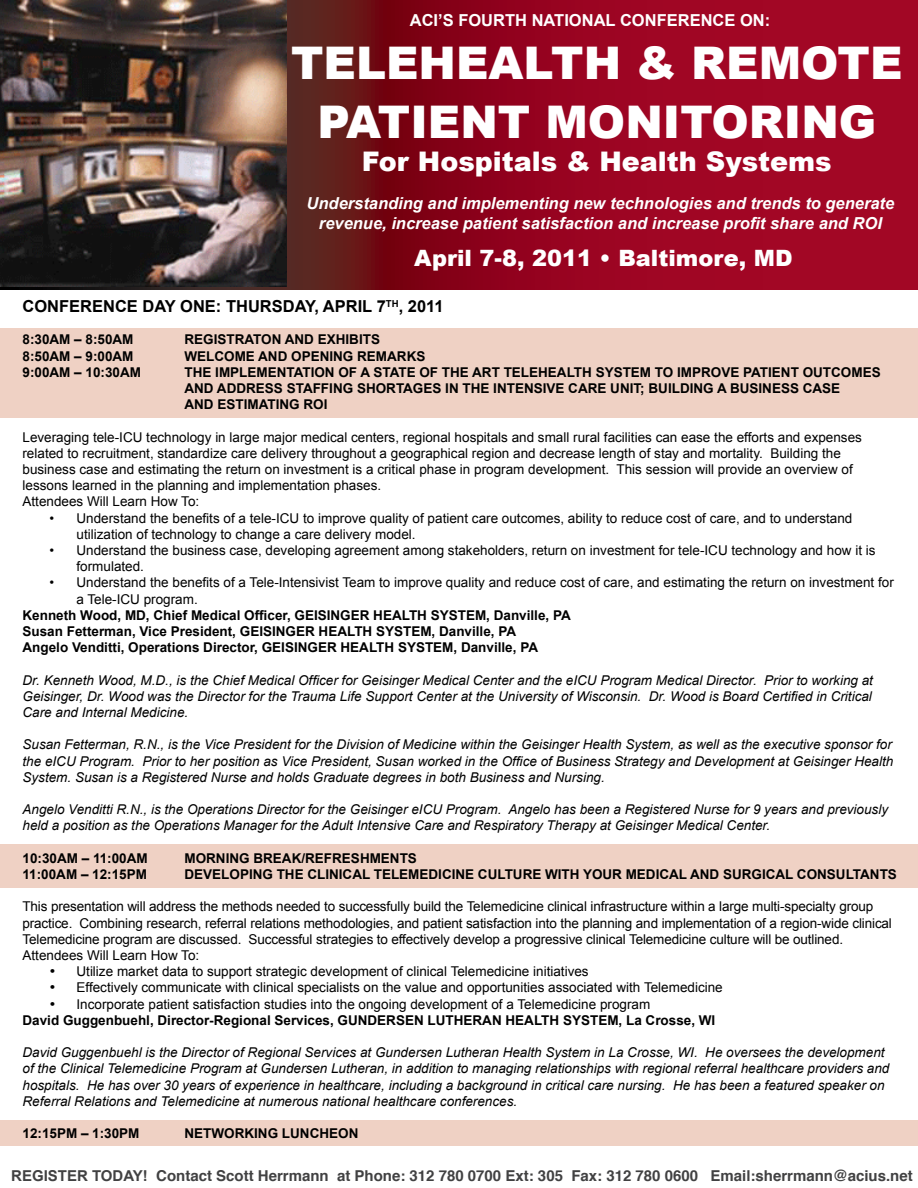
<style>
.page{position:relative;width:918px;height:1188px;background:#fff}
.page>*{position:absolute;margin:0;border:0;box-sizing:border-box;transform-origin:0 0}
.t1{font:900 45px/58.5px "Arial";color:#fff;text-align:center}
.t2{font:900 27px "Arial";color:#fff}
.t3{font:900 22.5px "Arial";color:#fff}
.t4{font:italic 700 16.5px/19.8px "Arial";color:#fff;text-align:center}
.t5{font:700 16.5px "Arial";color:#000}
.t6{font:700 16.5px "Arial";color:#fff}
.t7{font:700 15px "Helvetica";color:#414142}
.t8{font:13.5px/16.2px "Arial";color:#000}
.t9{font:italic 13.5px/16.2px "Arial";color:#000;text-align:justify}
.t10{font:700 13.5px "Arial";color:#000}
.s1{font-weight:700}
.s2{font-family:"Arial"}
</style>
<div class="page">
<svg style="left:0;top:0;width:918px;height:289px;background:#8f081f"></svg>
<img style="left:0;top:1px;width:286px;height:286px">
<div style="left:0;top:1120px;width:918px;height:26px;background:#efd1c4"></div>
<div style="left:0;top:844px;width:918px;height:44px;background:#efd1c4"></div>
<div style="left:0;top:328px;width:918px;height:90px;background:#efd1c4"></div>
<p class="t6" style="left:410px;top:11px;width:362px">ACI’S FOU RTH NATIONAL CONFERENCE ON:</p>
<h1 class="t1" style="left:291px;top:34px;width:587px">TELEHEALTH &amp; Remote<br>Patient Monitoring</h1>
<h2 class="t2" style="left:362px;top:146px;width:472px">For Hospitals &amp; Health Systems</h2>
<p class="t4" style="left:307px;top:193px;width:589px">Understanding and implementing new technologies and trends to generate revenue, increase patient satisfaction and increase profit share and ROI</p>
<h3 class="t3" style="left:414px;top:246px;width:380px">April 7-8, 2011 • Baltimore, MD</h3>
<p class="t5" style="left:22px;top:297px;width:262px">CONFERENCE DAY ONE: THU RSDAY</p>
<p class="t5" style="left:314px;top:297px;width:131px">, APRIL 7<sup>TH</sup> , 2011</p>
<p class="t10" style="left:22px;top:332px;width:143px">8:30AM – 8:50AM R</p>
<p class="t10" style="left:194px;top:332px;width:187px">EGISTRATON AND EXHIBITS</p>
<p class="t10" style="left:22px;top:348px;width:113px">8:50AM – 9:00AM</p>
<p class="t10" style="left:184px;top:348px;width:242px">WELCOME AND OPENING REMARKS</p>
<p class="t10" style="left:22px;top:364px;width:120px">9:00AM – 10:30AM</p>
<p class="t10" style="left:184px;top:364px;width:41px">THE IMPLEMENTATION</p>
<p class="t10" style="left:338px;top:364px;width:45px">OF ASTATE</p>
<p class="t10" style="left:419px;top:364px;width:33px">OF THE</p>
<p class="t10" style="left:472px;top:364px;width:249px">ART TELEHEALTH SYSTEM TO IMPROVE</p>
<p class="t10" style="left:743px;top:364px;width:9px">PATIENT</p>
<p class="t10" style="left:803px;top:364px;width:11px">OUTCOMES</p>
<p class="t10" style="left:217px;top:381px;width:11px">ADD</p>
<p class="t10" style="left:246px;top:381px;width:20px">RESS</p>
<p class="t10" style="left:287px;top:381px;width:10px">STAFFING</p>
<p class="t10" style="left:357px;top:381px;width:11px">SHO</p>
<p class="t10" style="left:386px;top:381px;width:20px">RTAGES</p>
<p class="t10" style="left:445px;top:381px;width:27px">IN THE</p>
<p class="t10" style="left:493px;top:381px;width:13px">INTENSIVE</p>
<p class="t10" style="left:568px;top:381px;width:51px">CARE UNIT</p>
<p class="t10" style="left:640px;top:381px;width:18px">; BUILDING</p>
<p class="t10" style="left:717px;top:381px;width:23px">A BUSINESS</p>
<p class="t10" style="left:803px;top:381px;width:11px">CASE</p>
<p class="t10" style="left:217px;top:397px;width:10px">ESTIMATING</p>
<p class="t10" style="left:304px;top:397px;width:18px">ROI</p>
<p class="t8" style="left:22px;top:429px;width:841px">Leveraging tele-ICU technology in large major medical centers, regional hospitals and small rural facilities can ease the efforts and expenses related to recruitment, standardize care delivery throughout a geographical region and decrease length of stay and mortality. Building the business case and estimating the return on investment is a critical phase in program development. This session will provide an overview of lessons learned in the planning and implementation phases.<br>Attendees Will Learn How To:</p>
<p class="t8" style="left:76px;top:510px;width:777px;text-indent:-27px">• Understand the benefits of a tele-ICU to improve quality of patient care outcomes, ability to reduce cost of care, and to understand utilization of technology to change a care delivery model.</p>
<p class="t8" style="left:76px;top:542px;width:801px;text-indent:-27px">• Understand the business case, developing agreement among stakeholders, return on investment for tele-ICU technology and how it is formulated.</p>
<p class="t8" style="left:76px;top:575px;width:819px;text-indent:-27px">• Understand the benefits of a Tele-Intensivist Team to improve quality and reduce cost of care, and estimating the return on investment for a Tele-ICU program.</p>
<p class="t10" style="left:22px;top:607px;width:292px">KENNETH WOOD, MD, CHIEF MEDICAL OFFICER, GEISINGE</p>
<p class="t10" style="left:360px;top:607px;width:33px">R HEALTH</p>
<p class="t10" style="left:431px;top:607px;width:20px">SYSTEM</p>
<p class="t10" style="left:486px;top:607px;width:86px">, DANVILLE, PA</p>
<p class="t10" style="left:22px;top:624px;width:237px">SUSAN FETTERMAN, VICE PRESIDENT, GEISINGE</p>
<p class="t10" style="left:305px;top:624px;width:33px">R HEALTH</p>
<p class="t10" style="left:376px;top:624px;width:20px">SYSTEM</p>
<p class="t10" style="left:432px;top:624px;width:86px">, DANVILLE, PA</p>
<p class="t10" style="left:22px;top:640px;width:259px">ANGELO VENDITTI, OPERATIONS DIRECTOR, GEISINGE</p>
<p class="t10" style="left:327px;top:640px;width:33px">R HEALTH</p>
<p class="t10" style="left:398px;top:640px;width:20px">SYSTEM</p>
<p class="t10" style="left:454px;top:640px;width:86px">, DANVILLE, PA</p>
<p class="t9" style="left:22px;top:672px;width:852px">Dr. Kenneth Wood, M.D., is the Chief Medical Officer for Geisinger Medical Center and the eICU Program Medical Director. Prior to working at Geisinger, Dr. Wood was the Director for the Trauma Life Support Center at the University of Wisconsin. Dr. Wood is Board Certified in Critical Care and Internal Medicine.</p>
<p class="t9" style="left:22px;top:737px;width:872px">Susan Fetterman, R.N., is the Vice President for the Division of Medicine within the Geisinger Health System, as well as the executive sponsor for the eICU Program. Prior to her position as Vice President, Susan worked in the Office of Business Strategy and Development at Geisinger Health System. Susan is a Registered Nurse and holds Graduate degrees in both Business and Nursing.</p>
<p class="t9" style="left:22px;top:801px;width:867px">Angelo Venditti R.N., is the Operations Director for the Geisinger eICU Program. Angelo has been a Registered Nurse for 9 years and previously held a position as the Operations Manager for the Adult Intensive Care and Respiratory Therapy at Geisinger Medical Center.</p>
<p class="t10" style="left:22px;top:850px;width:127px">10:30AM – 11:00AM</p>
<p class="t10" style="left:184px;top:850px;width:234px">MORNING BREAK/REFRESHMENTS</p>
<p class="t10" style="left:22px;top:867px;width:126px">11:00AM – 12:15PM</p>
<p class="t10" style="left:184px;top:867px;width:20px">DEVELOPING</p>
<p class="t10" style="left:277px;top:867px;width:10px">THE</p>
<p class="t10" style="left:307px;top:867px;width:9px">CLINICAL</p>
<p class="t10" style="left:374px;top:867px;width:18px">TELEMEDICINE</p>
<p class="t10" style="left:478px;top:867px;width:19px">CULTU</p>
<p class="t10" style="left:523px;top:867px;width:43px">RE WITH</p>
<p class="t10" style="left:583px;top:867px;width:11px">YOU</p>
<p class="t10" style="left:612px;top:867px;width:24px">R MEDICAL</p>
<p class="t10" style="left:690px;top:867px;width:11px">AND</p>
<p class="t10" style="left:723px;top:867px;width:38px">SU RGICAL</p>
<p class="t10" style="left:797px;top:867px;width:10px">CONSULTANTS</p>
<p class="t8" style="left:22px;top:899px;width:871px">This presentation will address the methods needed to successfully build the Telemedicine clinical infrastructure within a large multi-specialty group practice. Combining research, referral relations methodologies, and patient satisfaction into the planning and implementation of a region-wide clinical Telemedicine program are discussed. Successful strategies to effectively develop a progressive clinical Telemedicine culture will be outlined.<br>Attendees Will Learn How To:</p>
<p class="t8" style="left:50px;top:963px;width:541px">• Utilize market data to support strategic development of clinical Telemedicine initiatives</p>
<p class="t8" style="left:50px;top:980px;width:675px">• Effectively communicate with clinical specialists on the value and opportunities associated with Telemedicine</p>
<p class="t8" style="left:22px;top:996px;width:629px;text-indent:27px">• Incorporate patient satisfaction studies into the ongoing development of a Telemedicine program<br><span class="s1">DAVID GUGGENBUEHL, DIRECTOR-REGIONAL SERVICES, GUNDE</span></p>
<p class="t10" style="left:386px;top:1012px;width:20px">RSEN</p>
<p class="t10" style="left:428px;top:1012px;width:19px">LUTHE</p>
<p class="t10" style="left:473px;top:1012px;width:53px">RAN HEALTH</p>
<p class="t10" style="left:563px;top:1012px;width:20px">SYSTEM</p>
<p class="t10" style="left:619px;top:1012px;width:98px">, LA CROSSE, WI</p>
<p class="t9" style="left:22px;top:1044px;width:868px;text-align:left">David Guggenbuehl is the Director of Regional Services at Gundersen Lutheran Health System in La Crosse, WI. He oversees the development of the Clinical Telemedicine Program at Gundersen Lutheran, in addition to managing relationships with regional referral healthcare providers and hospitals. He has over 30 years of experience in healthcare, including a background in critical care nursing. He has been a featured speaker on Referral Relations and Telemedicine at numerous national healthcare conferences.</p>
<p class="t10" style="left:22px;top:1126px;width:119px">12:15PM – 1:30PM</p>
<p class="t10" style="left:184px;top:1126px;width:175px">NETWORKING LUNCHEON</p>
<p class="t7" style="left:11px;top:1165px;width:903px"><span class="s2">REGISTER TODAY!</span> Contact Scott Herrmann at Phone: 312 780 0700 Ext: 305 Fax: 312 780 0600 Email:sherrmann@acius.net</p>
</div>
